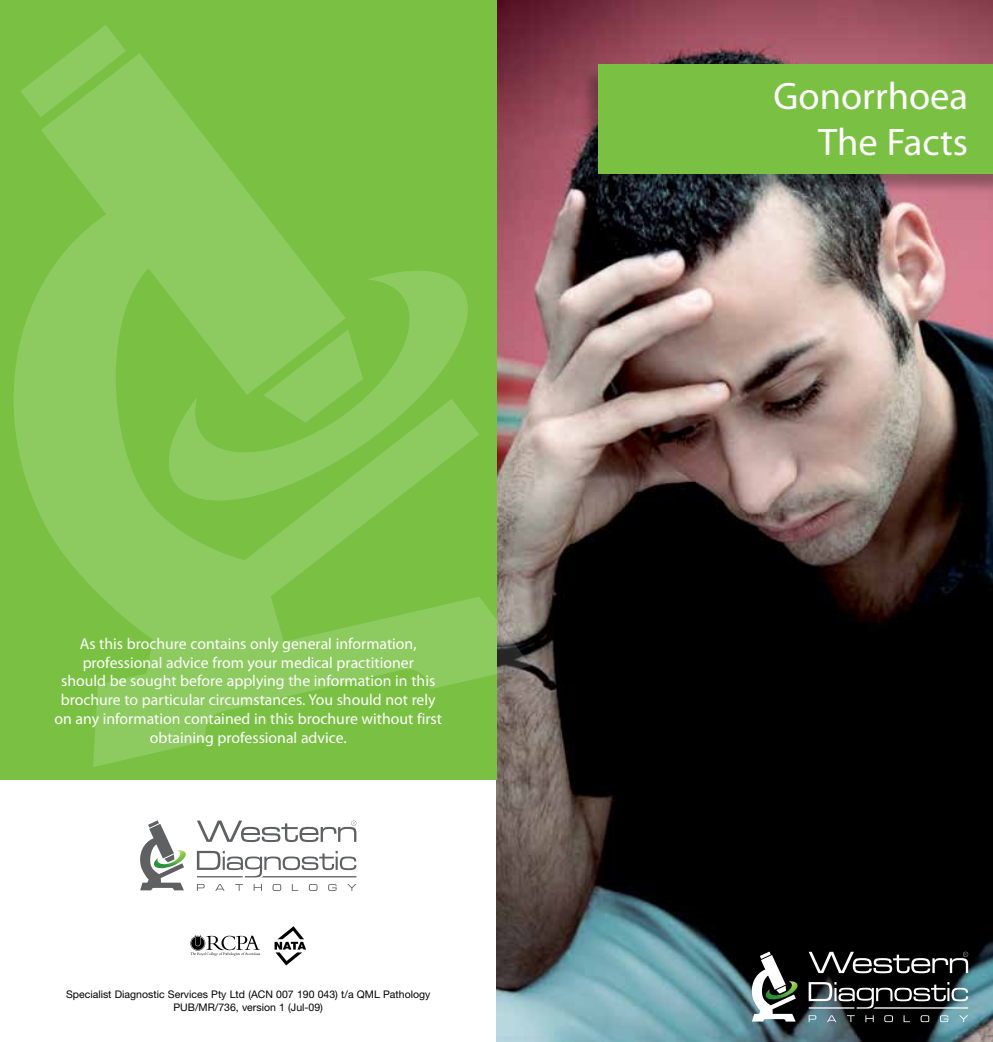
<style>
.page{position:relative;width:993px;height:1042px;background:#fff}
.page>*{position:absolute;margin:0;border:0;box-sizing:border-box;transform-origin:0 0}
.t1{font:38.5px/46.2px "Myriad Pro";color:#fff;text-align:right}
.t2{font:15.75px/18.9px "Myriad Pro";color:#fff;text-align:center}
.t3{font:10.5px/12.6px "Helvetica Neue";color:#000;text-align:center}
</style>
<div class="page">
<img style="left:496px;top:0;width:496px;height:1042px">
<svg style="left:274px;top:926px;width:32px;height:39px"></svg>
<svg style="left:190px;top:935px;width:70px;height:21px"></svg>
<div style="left:580px;top:67px;width:412px;height:128px;background:#000;opacity:.3"></div>
<div style="left:598px;top:64px;width:394px;height:110px;background:#7ac143"></div>
<div style="left:0;top:0;width:496px;height:779px;background:#7ac143"></div>
<svg style="left:13px;top:25px;width:518px;height:742px"></svg>
<svg style="left:161px;top:266px;width:323px;height:250px;fill:#8dca5f"></svg>
<svg style="left:749px;top:951px;width:49px;height:70px"></svg>
<svg style="left:808px;top:952px;width:159px;height:70px;background:#3d4244"></svg>
<svg style="left:140px;top:820px;width:46px;height:70px"></svg>
<svg style="left:197px;top:820px;width:159px;height:71px"></svg>
<p class="t2" style="left:54px;top:634px;width:389px">As this brochure contains only general information, professional advice from your medical practitioner<br>should be sought before applying the information in this brochure to particular circumstances. You should not rely on any information contained in this brochure without first obtaining professional advice.</p>
<p class="t3" style="left:66px;top:988px;width:366px">Specialist Diagnostic Services Pty Ltd (ACN 007 190 043) t/a QML Pathology<br>PUB/MR/736, version 1 (Jul-09)</p>
<h1 class="t1" style="left:773px;top:74px;width:196px">Gonorrhoea<br>The Facts</h1>
</div>
